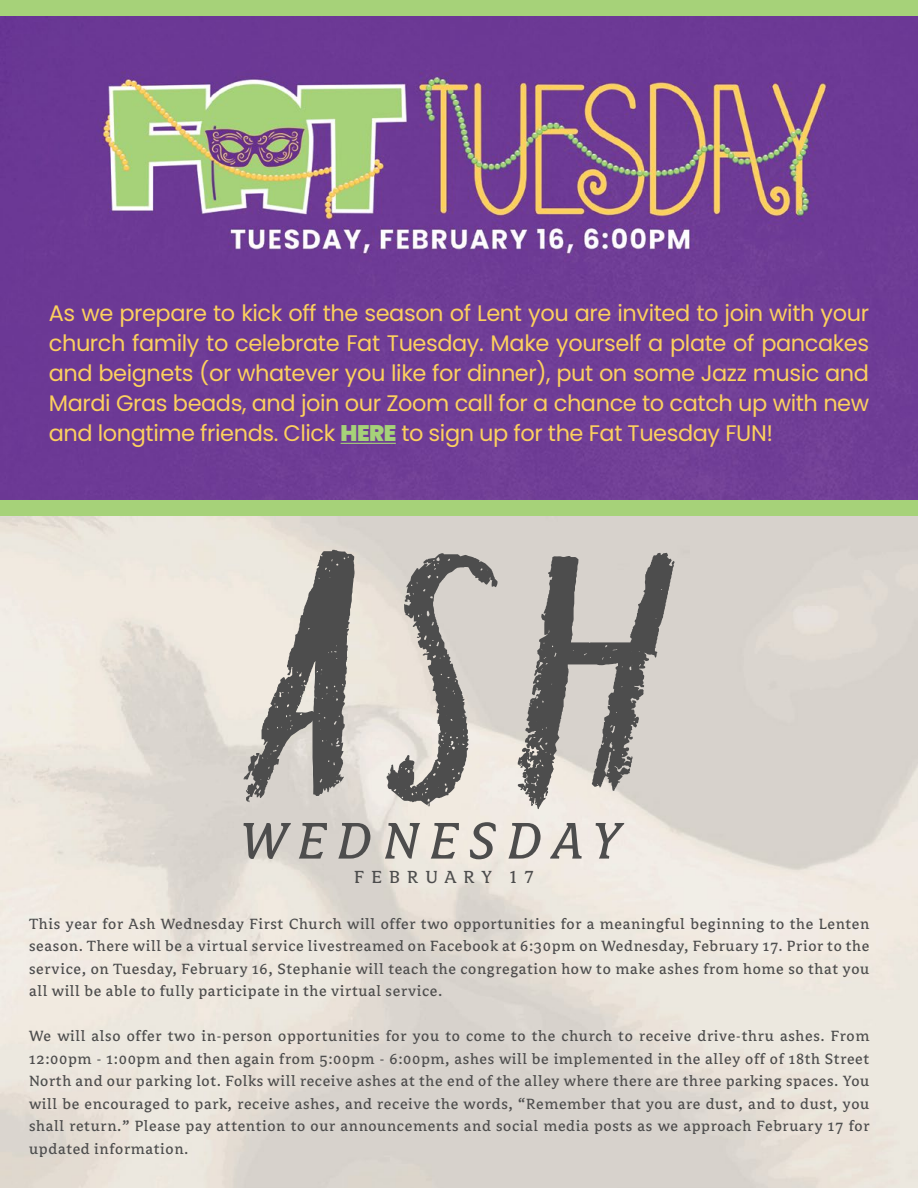
<style>
.page{position:relative;width:918px;height:1188px;background:#fff}
.page>*{position:absolute;margin:0;border:0;box-sizing:border-box;transform-origin:0 0}
.t1{font:22.5px/30px "Poppins";letter-spacing:-.02em;color:#fcd05e;text-align:justify}
.t2{font:19.5px "Avance Pro";letter-spacing:.36em;color:#4d4d4d}
.t3{font:16.5px/22.5px "Avance Pro";letter-spacing:.04em;color:#4d4d4d;text-align:justify}
.s1{font-weight:900;color:#a6d279}
</style>
<div class="page">
<img style="left:0;top:16px;width:918px;height:484px">
<svg style="left:243px;top:550px;width:112px;height:252px;background:#a4a19c"></svg>
<svg style="left:518px;top:553px;width:157px;height:256px;background:#a7a4a0"></svg>
<svg style="left:387px;top:553px;width:111px;height:253px;background:#b7b2ad"></svg>
<svg style="left:243px;top:823px;width:48px;height:36px;background:#a5a29e"></svg>
<svg style="left:299px;top:823px;width:28px;height:36px"></svg>
<svg style="left:338px;top:823px;width:32px;height:36px"></svg>
<svg style="left:385px;top:823px;width:35px;height:36px"></svg>
<svg style="left:431px;top:823px;width:28px;height:36px"></svg>
<svg style="left:470px;top:822px;width:26px;height:37px"></svg>
<svg style="left:508px;top:823px;width:33px;height:36px"></svg>
<svg style="left:550px;top:823px;width:32px;height:36px"></svg>
<svg style="left:596px;top:823px;width:28px;height:36px"></svg>
<div style="left:0;top:500px;width:918px;height:16px;background:#a6d279"></div>
<div style="left:0;top:0;width:918px;height:16px;background:#a6d279"></div>
<hr style="left:341px;top:443px;width:55px;height:1px;background:#a6d279">
<p class="t1" style="left:49px;top:298px;width:822px">As we prepare to kick off the season of Lent you are invited to join with your church family to celebrate Fat Tuesday. Make yourself a plate of pancakes and beignets (or whatever you like for dinner), put on some Jazz music and Mardi Gras beads, and join our Zoom call for a chance to catch up with new and longtime friends. Click <span class="s1">HERE</span> to sign up for the Fat Tuesday FUN!</p>
<p class="t2" style="left:354px;top:866px;width:181px">FEBRUARY 17</p>
<p class="t3" style="left:29px;top:912px;width:842px">This year for Ash Wednesday First Church will offer two opportunities for a meaningful beginning to the Lenten season. There will be a virtual service livestreamed on Facebook at 6:30pm on Wednesday, February 17. Prior to the service, on Tuesday, February 16, Stephanie will teach the congregation how to make ashes from home so that you all will be able to fully participate in the virtual service.</p>
<p class="t3" style="left:29px;top:1025px;width:842px">We will also offer two in-person opportunities for you to come to the church to receive drive-thru ashes. From 12:00pm - 1:00pm and then again from 5:00pm - 6:00pm, ashes will be implemented in the alley off of 18th Street North and our parking lot. Folks will receive ashes at the end of the alley where there are three parking spaces. You will be encouraged to park, receive ashes, and receive the words, “Remember that you are dust, and to dust, you shall return.” Please pay attention to our announcements and social media posts as we approach February 17 for updated information.</p>
</div>
